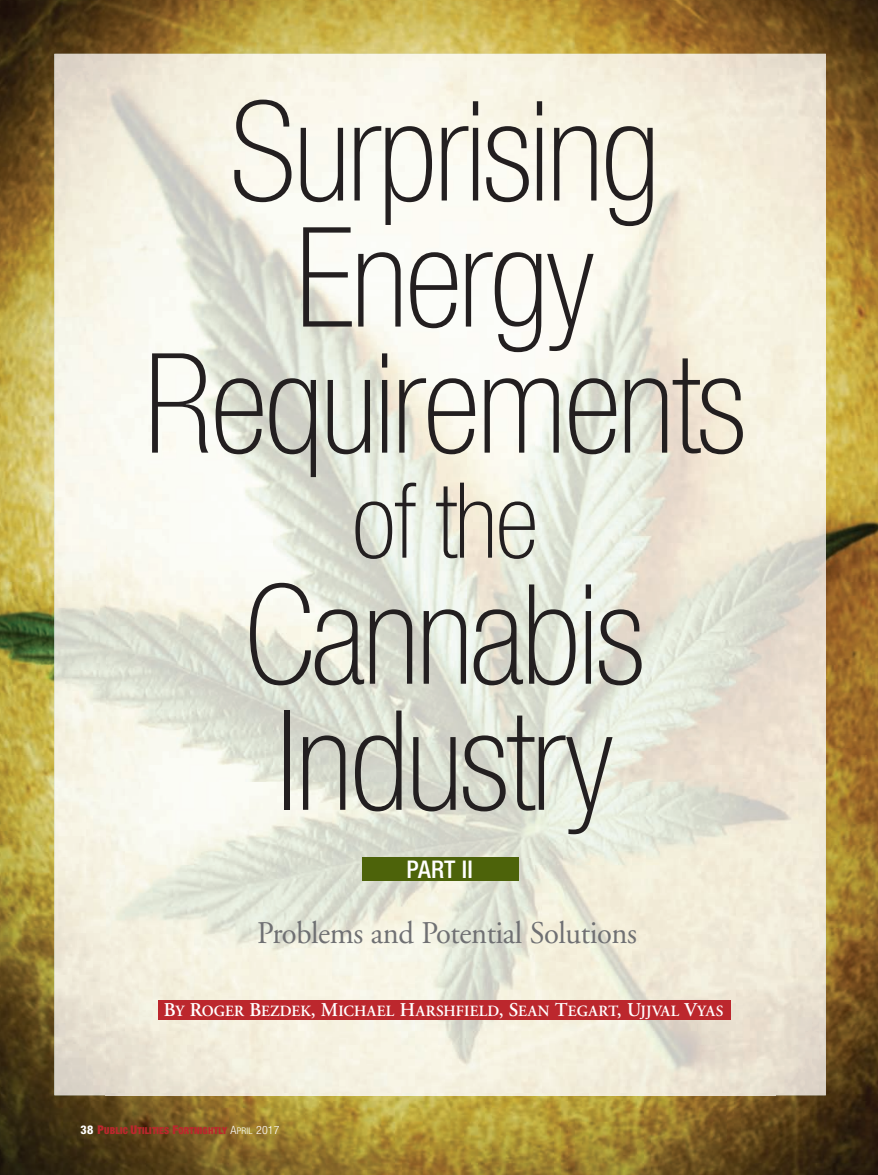
<style>
.page{position:relative;width:878px;height:1175px;background:#fff}
.page>*{position:absolute;margin:0;border:0;box-sizing:border-box;transform-origin:0 0}
.t1{font:100 condensed 138.9px/126px "Helvetica Neue";letter-spacing:-.02em;color:#231f20;text-align:center}
.t2{font:100 condensed 105px "Helvetica Neue";color:#231f20}
.t3{font:31.5px "Adobe Garamond";letter-spacing:-.015em;color:#6f7073}
.t4{font:500 condensed 24.45px "Helvetica Neue";letter-spacing:.005em;color:#fff}
.t5{font:600 15.6px "Adobe Garamond";letter-spacing:.01em;color:#fff}
.t6{font:900 condensed 9.6px "Helvetica Neue";letter-spacing:.02em;color:#bc272d}
.s1{font-size:19.5px}
.s2{font-weight:800;font-size:12px;color:#fff}
.s3{font-size:12px}
.s4{font-weight:300;font-size:11.4px;color:#fff}
.s5{font-weight:300;font-size:9.15px;color:#fff}
</style>
<div class="page">
<img style="left:0;top:0;width:878px;height:1174px">
<img style="left:106px;top:106px;width:668px;height:987px">
<img style="left:54px;top:54px;width:771px;height:52px">
<img style="left:774px;top:105px;width:51px;height:990px">
<img style="left:54px;top:105px;width:52px;height:990px">
<img style="left:105px;top:1093px;width:670px;height:2px">
<div style="left:158px;top:1000px;width:572px;height:19px;background:#bc272d"></div>
<div style="left:362px;top:857px;width:156px;height:24px;background:#4d630a"></div>
<h1 class="t1" style="left:144px;top:100px;width:604px">Surprising<br>Energy<br>Requirements</h1>
<h2 class="t2" style="left:351px;top:482px;width:188px">of the</h2>
<h1 class="t1" style="left:245px;top:583px;width:401px;text-align:left">Cannabis<br>Industry</h1>
<h3 class="t4" style="left:406px;top:860px;width:68px">PART II</h3>
<h3 class="t3" style="left:257px;top:920px;width:381px">Problems and Potential Solutions</h3>
<p class="t5" style="left:164px;top:1004px;width:561px"><span class="s1">B</span>Y <span class="s1">R</span>OGER <span class="s1">B</span>EZDEK<span class="s1">, M</span>ICHAEL <span class="s1">H</span>ARSHFIELD<span class="s1">, S</span>EAN <span class="s1">T</span>EGART<span class="s1">, U</span>JJVAL <span class="s1">V</span>YAS</p>
<p class="t6" style="left:81px;top:1126px;width:200px"><span class="s2">38</span> <span class="s3">P</span>UBLIC <span class="s3">U</span>TILITIES <span class="s3">F</span>ORTNIGHTLY <span class="s4">A</span><span class="s5">PRIL</span> <span class="s4">2017</span></p>
</div>
